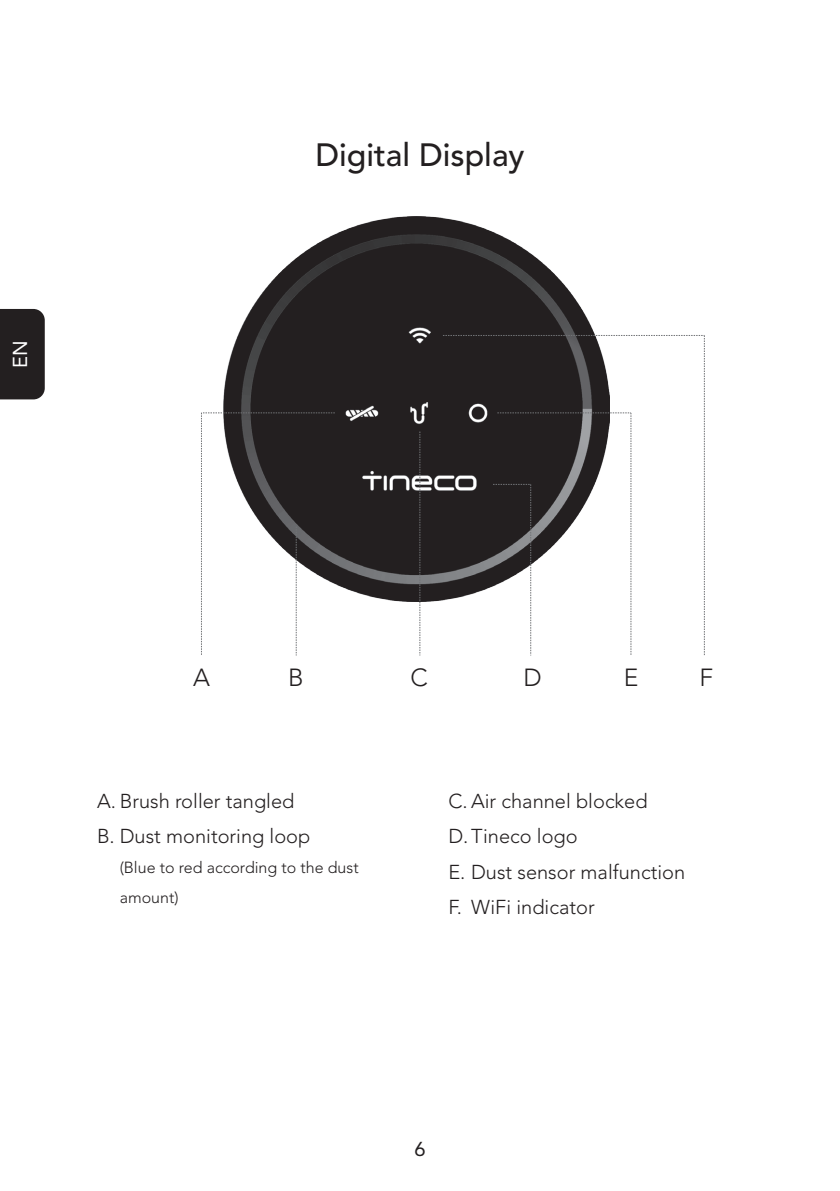
<style>
.page{position:relative;width:840px;height:1191px;background:#fff}
.page>*{position:absolute;margin:0;border:0;box-sizing:border-box;transform-origin:0 0}
.t1{font:500 32px "Avenir LT Std";color:#231f20}
.t2{font:300 24.6px "Avenir LT Std";color:#231f20}
.t3{font:300 20px "Avenir LT Std";color:#231f20}
.t4{font:20px "Avenir LT Std";color:#fff}
.t5{font:20px "Avenir LT Std";color:#231f20}
.t6{font:300 16px/30px "Avenir LT Std";color:#231f20}
</style>
<div class="page">
<div style="left:0;top:309px;width:45px;height:90px;background:#231f20"></div>
<img style="left:224px;top:217px;width:371px;height:384px">
<svg style="left:201px;top:412px;width:133px;height:243px"></svg>
<svg style="left:419px;top:431px;width:1px;height:224px"></svg>
<svg style="left:442px;top:335px;width:262px;height:320px"></svg>
<p class="t4" style="left:8px;top:368px;width:29px;rotate:-90deg">EN</p>
<p class="t1" style="left:315px;top:136px;width:211px">Digital Display</p>
<p class="t2" style="left:193px;top:662px;width:18px">A</p>
<p class="t2" style="left:288px;top:662px;width:17px">B</p>
<p class="t2" style="left:410px;top:662px;width:19px">C</p>
<p class="t2" style="left:523px;top:662px;width:20px">D</p>
<p class="t2" style="left:623px;top:662px;width:16px">E</p>
<p class="t2" style="left:699px;top:662px;width:15px">F</p>
<p class="t3" style="left:97px;top:789px;width:199px">A. Brush roller tangled</p>
<p class="t3" style="left:97px;top:824px;width:215px">B. Dust monitoring loop</p>
<p class="t6" style="left:120px;top:853px;width:240px">(Blue to red according to the dust amount)</p>
<p class="t3" style="left:448px;top:789px;width:200px">C. Air channel blocked</p>
<p class="t3" style="left:448px;top:824px;width:131px">D.Tineco logo</p>
<p class="t3" style="left:448px;top:860px;width:238px">E. Dust sensor malfunction</p>
<p class="t3" style="left:448px;top:895px;width:148px">F. WiFi indicator</p>
<p class="t5" style="left:414px;top:1137px;width:13px">6</p>
</div>
